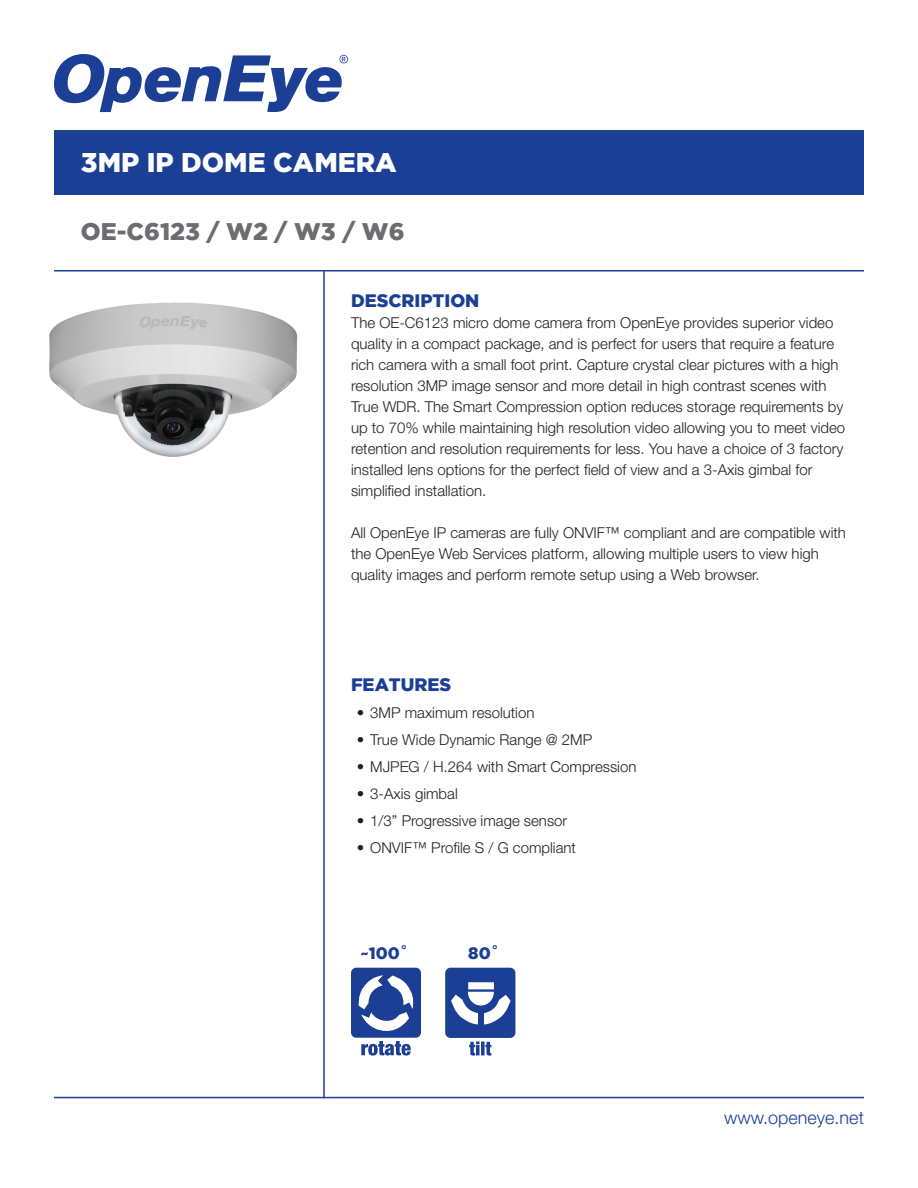
<style>
.page{position:relative;width:918px;height:1188px;background:#fff}
.page>*{position:absolute;margin:0;border:0;box-sizing:border-box;transform-origin:0 0}
.t1{font:900 27px "Gotham";color:#fff}
.t2{font:900 24px "Gotham";color:#6c6d70}
.t3{font:900 18px "Gotham";color:#1b3f94}
.t4{font:300 18px "Helvetica Neue";color:#1b3f94}
.t5{font:900 16.5px "Gotham";color:#1b3f94}
.t6{font:300 15px/21px "Helvetica Neue";color:#231f20}
.s1{font-weight:700}
</style>
<div class="page">
<svg style="left:54px;top:54px;width:294px;height:58px"></svg>
<div style="left:54px;top:130px;width:810px;height:65px;background:#1b3f94"></div>
<svg style="left:445px;top:968px;width:70px;height:88px"></svg>
<svg style="left:351px;top:968px;width:70px;height:88px"></svg>
<hr style="left:323px;top:271px;width:2px;height:827px;background:#1b3f94">
<hr style="left:54px;top:270px;width:810px;height:2px;background:#1b3f94">
<hr style="left:54px;top:1097px;width:810px;height:1px;background:#1b3f94">
<img style="left:49px;top:302px;width:249px;height:155px">
<h1 class="t1" style="left:81px;top:147px;width:317px">3MP IP DOME CAMERA</h1>
<h2 class="t2" style="left:81px;top:218px;width:325px">OE-C6123 / W2 / W3 / W6</h2>
<p class="t3" style="left:351px;top:291px;width:130px">DESCRIPTION</p>
<p class="t6" style="left:351px;top:312px;width:496px">The OE-C6123 micro dome camera from OpenEye provides superior video quality in a compact package, and is perfect for users that require a feature rich camera with a small foot print. Capture crystal clear pictures with a high resolution 3MP image sensor and more detail in high contrast scenes with True WDR. The Smart Compression option reduces storage requirements by up to 70% while maintaining high resolution video allowing you to meet video retention and resolution requirements for less. You have a choice of 3 factory installed lens options for the perfect field of view and a 3-Axis gimbal for simplified installation.</p>
<p class="t6" style="left:351px;top:522px;width:496px">All OpenEye IP cameras are fully ONVIF™ compliant and are compatible with the OpenEye Web Services platform, allowing multiple users to view high quality images and perform remote setup using a Web browser.</p>
<p class="t3" style="left:351px;top:675px;width:102px">FEATURES</p>
<p class="t6" style="left:357px;top:702px;width:179px"><span class="s1">•</span> 3MP maximum resolution</p>
<p class="t6" style="left:357px;top:729px;width:237px"><span class="s1">•</span> True Wide Dynamic Range @ 2MP</p>
<p class="t6" style="left:357px;top:756px;width:281px"><span class="s1">•</span> MJPEG / H.264 with Smart Compression</p>
<p class="t6" style="left:357px;top:783px;width:102px"><span class="s1">•</span> 3-Axis gimbal</p>
<p class="t6" style="left:357px;top:810px;width:212px"><span class="s1">•</span> 1/3” Progressive image sensor</p>
<p class="t6" style="left:357px;top:837px;width:221px"><span class="s1">•</span> ONVIF™ Profile S / G compliant</p>
<p class="t5" style="left:361px;top:943px;width:49px">~100˚</p>
<p class="t5" style="left:468px;top:943px;width:32px">80˚</p>
<p class="t4" style="left:724px;top:1107px;width:141px">www.openeye.net</p>
</div>
